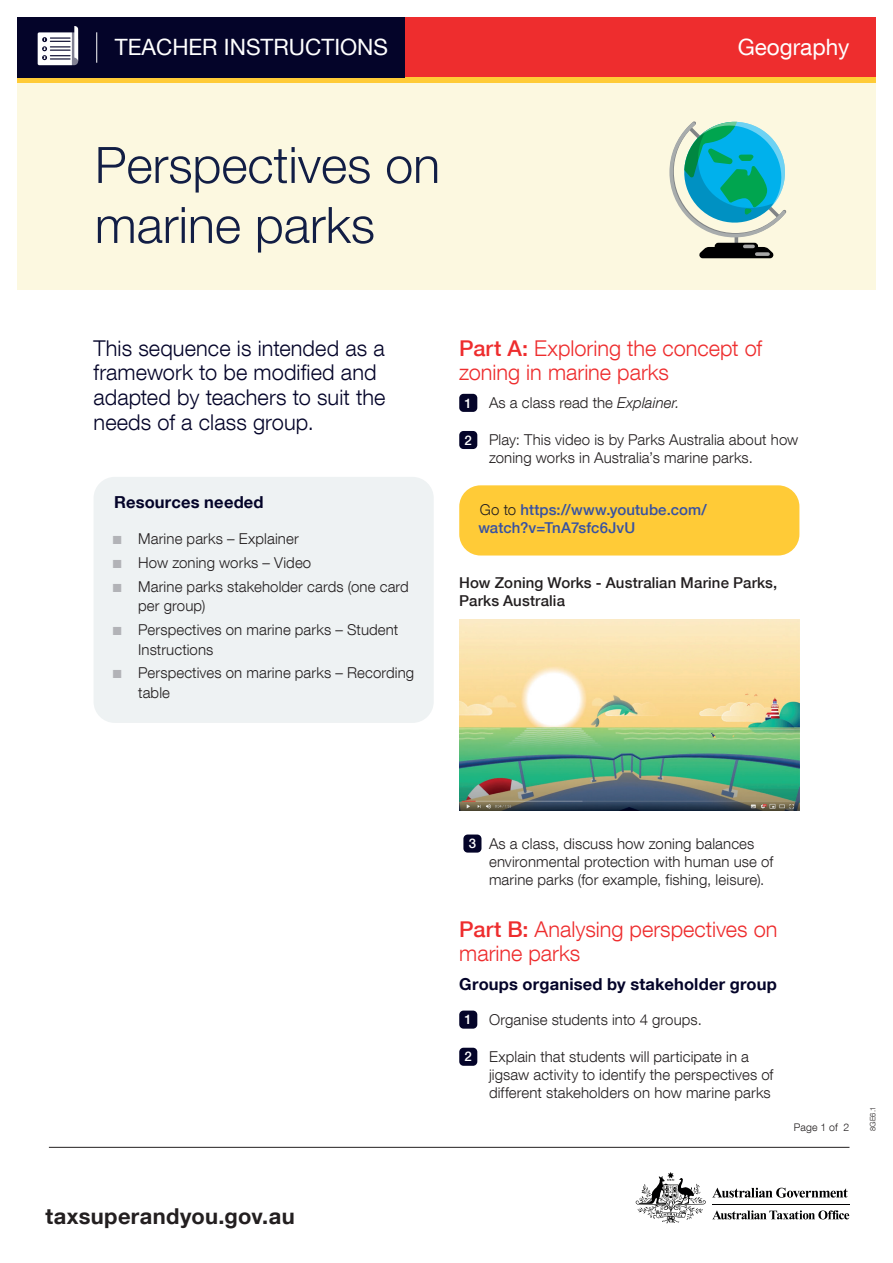
<style>
.page{position:relative;width:893px;height:1263px;background:#fff}
.page>*{position:absolute;margin:0;border:0;box-sizing:border-box;transform-origin:0 0}
.t1{font:300 50.25px/60px "Helvetica Neue LT Com";color:#121e45}
.t2{font:22.5px "Helvetica Neue LT Com";color:#fff}
.t3{font:700 21.9px "Helvetica Neue LT Com";letter-spacing:.015em;color:#231f20}
.t4{font:300 21.75px/24.8px "Helvetica Neue LT Com";letter-spacing:.005em;color:#040429}
.t5{font:300 21.75px/24px "Helvetica Neue LT Com";color:#ee2d2e}
.t6{font:700 16.5px "Helvetica Neue LT Com";letter-spacing:.01em;color:#040429}
.t7{font:300 15px/18px "Helvetica Neue LT Com";letter-spacing:.005em;color:#231f20}
.t8{font:500 15px/18px "Helvetica Neue LT Com";letter-spacing:.01em;color:#231f20}
.t9{font:500 15px/18px "Helvetica Neue LT Com";letter-spacing:.005em;color:#3651a3}
.t10{font:300 10.5px "Helvetica Neue LT Com";letter-spacing:.01em;color:#231f20}
.t11{font:300 7.5px "Helvetica Neue LT Com";color:#231f20}
.s1{font-weight:500}
.s2{font-weight:500;font-size:13.2px;color:#fff}
.s3{font-style:italic}
.s4{color:#b2b3b7}
.s5{font-weight:300;color:#231f20}
</style>
<div class="page">
<hr style="left:712px;top:1204px;width:137px;height:1px;background:#000001">
<svg style="left:712px;top:1210px;width:137px;height:9px"></svg>
<svg style="left:712px;top:1188px;width:136px;height:10px"></svg>
<svg style="left:636px;top:1172px;width:70px;height:51px"></svg>
<hr style="left:49px;top:1147px;width:800px;height:1px;background:#231f20">
<div style="left:17px;top:17px;width:859px;height:272px;background:#fcf8e0"></div>
<div style="left:17px;top:17px;width:859px;height:61px;background:#ee2d2e"></div>
<svg style="left:669px;top:121px;width:118px;height:138px"></svg>
<div style="left:17px;top:78px;width:859px;height:5px;background:#ffcb37"></div>
<div style="left:17px;top:17px;width:388px;height:61px;background:#040429"></div>
<hr style="left:96px;top:32px;width:1px;height:31px;background:#fff">
<svg style="left:38px;top:26px;width:40px;height:39px;background:#b2b2bd"></svg>
<div style="left:459px;top:394px;width:18px;height:18px;background:#040429;border-radius:4px"></div>
<div style="left:459px;top:431px;width:18px;height:18px;background:#040429;border-radius:4px"></div>
<div style="left:94px;top:477px;width:340px;height:246px;background:#eef2f3;border-radius:21px"></div>
<div style="left:459px;top:485px;width:340px;height:70px;background:#ffcb37;border-radius:21px"></div>
<div style="left:463px;top:834px;width:18px;height:19px;background:#040429;border-radius:4px"></div>
<div style="left:459px;top:1010px;width:18px;height:19px;background:#040429;border-radius:4px"></div>
<div style="left:459px;top:1048px;width:18px;height:18px;background:#040429;border-radius:4px"></div>
<img style="left:459px;top:619px;width:340px;height:191px">
<h2 class="t2" style="left:115px;top:34px;width:275px">TEACHER INSTRUCTIONS</h2>
<h2 class="t2" style="left:738px;top:34px;width:113px">Geography</h2>
<h1 class="t1" style="left:95px;top:134px;width:347px">Perspectives on marine parks</h1>
<h3 class="t4" style="left:94px;top:335px;width:293px">This sequence is intended as a framework to be modified and adapted by teachers to suit the needs of a class group.</h3>
<h3 class="t5" style="left:459px;top:335px;width:304px"><span class="s1">Part A:</span> Exploring the concept of zoning in marine parks</h3>
<p class="t7" style="left:465px;top:393px;width:217px"><span class="s2">1</span> As a class read the <span class="s3">Explainer.</span></p>
<p class="t7" style="left:489px;top:431px;width:311px;text-indent:-24px"><span class="s2">2</span> Play: This video is by Parks Australia about how zoning works in Australia’s marine parks.</p>
<p class="t6" style="left:114px;top:491px;width:151px">Resources needed</p>
<p class="t7" style="left:113px;top:530px;width:188px"><span class="s4">■</span> Marine parks – Explainer</p>
<p class="t7" style="left:113px;top:553px;width:200px"><span class="s4">■</span> How zoning works – Video</p>
<p class="t7" style="left:138px;top:576px;width:272px;line-height:19.5px;text-indent:-26px"><span class="s4">■</span> Marine parks stakeholder cards (one card per group)</p>
<p class="t7" style="left:138px;top:620px;width:262px;line-height:19.5px;text-indent:-26px"><span class="s4">■</span> Perspectives on marine parks – Student<br>Instructions</p>
<p class="t7" style="left:138px;top:663px;width:278px;line-height:19.5px;text-indent:-26px"><span class="s4">■</span> Perspectives on marine parks – Recording table</p>
<p class="t9" style="left:478px;top:501px;width:230px"><span class="s5">Go to</span> https://www.youtube.com/ watch?v=TnA7sfc6JvU</p>
<p class="t8" style="left:459px;top:573px;width:320px">How Zoning Works - Australian Marine Parks,<br>Parks Australia</p>
<h3 class="t3" style="left:46px;top:1202px;width:251px">taxsuperandyou.gov.au</h3>
<p class="t7" style="left:489px;top:834px;width:286px;text-indent:-20px"><span class="s2">3</span> As a class, discuss how zoning balances environmental protection with human use of marine parks (for example, fishing, leisure).</p>
<h3 class="t5" style="left:459px;top:916px;width:320px"><span class="s1">Part B:</span> Analysing perspectives on marine parks</h3>
<p class="t6" style="left:459px;top:973px;width:319px">Groups organised by stakeholder group</p>
<p class="t7" style="left:465px;top:1010px;width:239px"><span class="s2">1</span> Organise students into 4 groups.</p>
<p class="t7" style="left:489px;top:1047px;width:286px;text-indent:-24px"><span class="s2">2</span> Explain that students will participate in a jigsaw activity to identify the perspectives of different stakeholders on how marine parks</p>
<p class="t10" style="left:794px;top:1121px;width:57px">Page 1 of 2</p>
<p class="t11" style="left:868px;top:1131px;width:26px;rotate:-90deg">8GE6.1</p>
</div>
